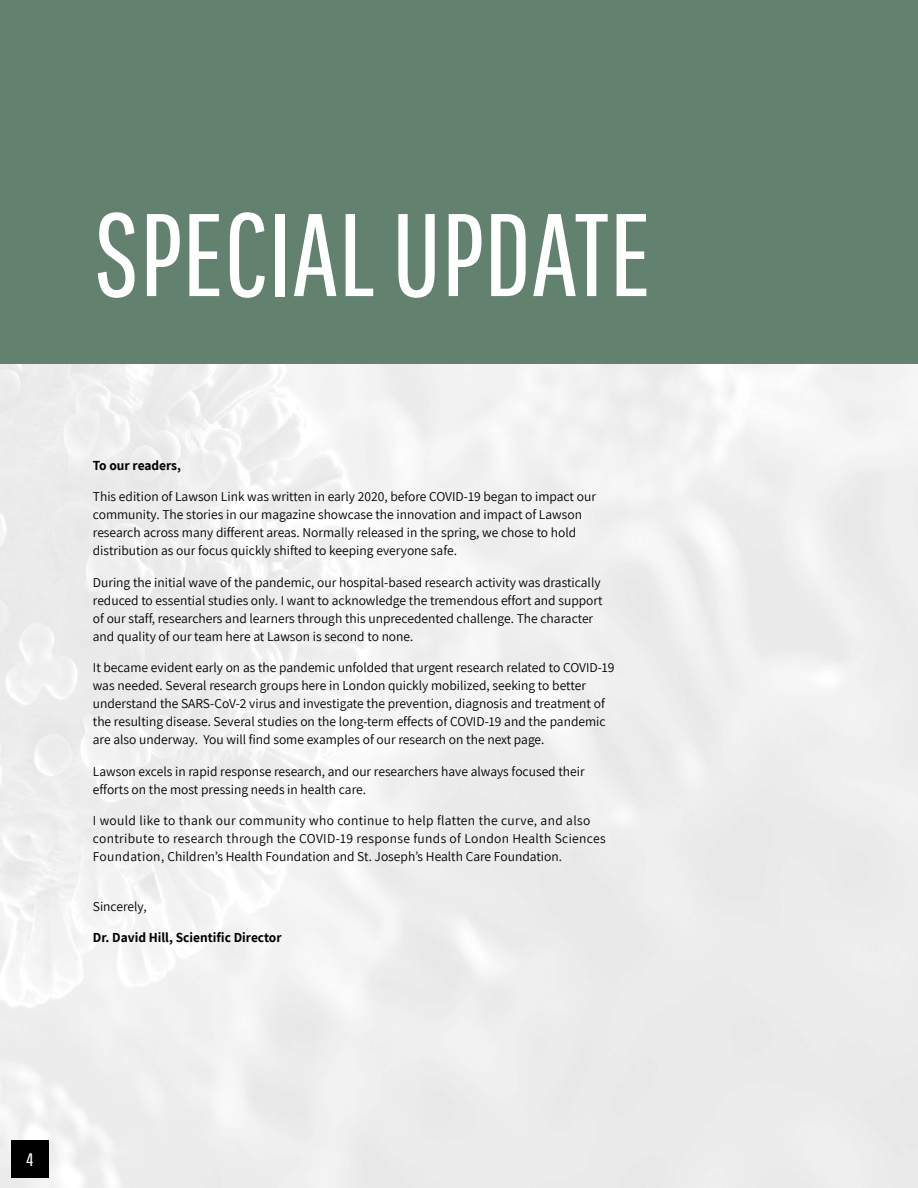
<style>
.page{position:relative;width:918px;height:1188px;background:#fff}
.page>*{position:absolute;margin:0;border:0;box-sizing:border-box;transform-origin:0 0}
.t1{font:117.15px "Pathway Gothic One";color:#fff}
.t2{font:18px "Pathway Gothic One";color:#fff}
.t3{font:13.5px/18px "Assistant";color:#000}
.t4{font:13.5px/18px "Assistant";letter-spacing:.025em;color:#000}
.t5{font:700 13.5px "Assistant";color:#000}
</style>
<div class="page">
<img style="left:0;top:363px;width:918px;height:825px">
<div style="left:0;top:0;width:918px;height:363px;background:#62816f"></div>
<div style="left:11px;top:1140px;width:38px;height:38px;background:#000"></div>
<h1 class="t1" style="left:93px;top:184px;width:560px">SPECIAL UPDATE</h1>
<p class="t5" style="left:93px;top:456px;width:90px">To our readers,</p>
<p class="t3" style="left:93px;top:487px;width:505px">This edition of Lawson Link was written in early 2020, before COVID-19 began to impact our community. The stories in our magazine showcase the innovation and impact of Lawson research across many different areas. Normally released in the spring, we chose to hold distribution as our focus quickly shifted to keeping everyone safe.</p>
<p class="t3" style="left:93px;top:573px;width:511px">During the initial wave of the pandemic, our hospital-based research activity was drastically reduced to essential studies only. I want to acknowledge the tremendous effort and support of our staff, researchers and learners through this unprecedented challenge. The character and quality of our team here at Lawson is second to none.</p>
<p class="t3" style="left:93px;top:658px;width:523px">It became evident early on as the pandemic unfolded that urgent research related to COVID-19 was needed. Several research groups here in London quickly mobilized, seeking to better understand the SARS-CoV-2 virus and investigate the prevention, diagnosis and treatment of the resulting disease. Several studies on the long-term effects of COVID-19 and the pandemic are also underway. You will find some examples of our research on the next page.</p>
<p class="t3" style="left:93px;top:762px;width:493px">Lawson excels in rapid response research, and our researchers have always focused their efforts on the most pressing needs in health care.</p>
<p class="t4" style="left:93px;top:811px;width:514px">I would like to thank our community who continue to help flatten the curve, and also contribute to research through the COVID-19 response funds of London Health Sciences<br>Foundation, Children’s Health Foundation and St. Joseph’s Health Care Foundation.</p>
<p class="t3" style="left:93px;top:897px;width:55px">Sincerely,</p>
<p class="t5" style="left:93px;top:928px;width:190px">Dr. David Hill, Scientific Director</p>
<h2 class="t2" style="left:26px;top:1149px;width:8px">4</h2>
</div>
